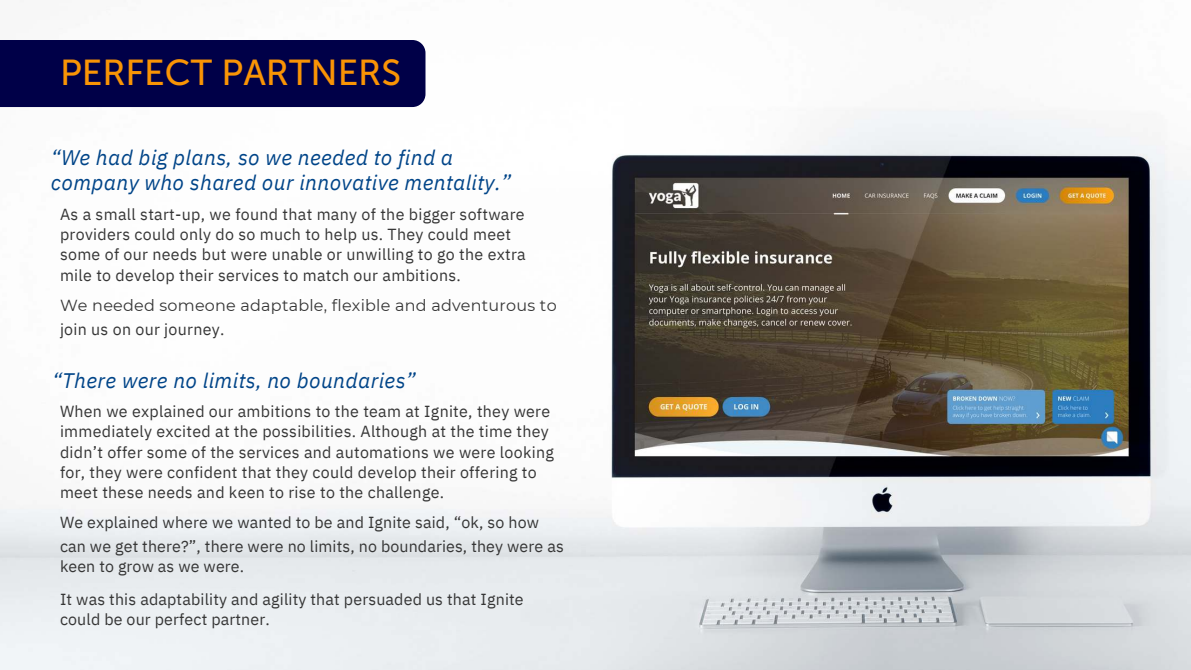
<style>
.page{position:relative;width:1191px;height:670px;background:#fff}
.page>*{position:absolute;margin:0;border:0;box-sizing:border-box;transform-origin:0 0}
.t1{font:36px "Museo Sans 500";color:#f99405}
.t2{font:italic 21px/24.8px "IBM Plex Sans";letter-spacing:.015em;color:#048}
.t3{font:16px/20.2px "IBM Plex Sans";letter-spacing:.02em;color:#363636}
.t4{font:16px "Montserrat";letter-spacing:.015em;color:#363636}
</style>
<div class="page">
<img style="left:0;top:50px;width:1191px;height:620px">
<div style="left:0;top:40px;width:425px;height:67px;background:#000048"></div>
<h1 class="t1" style="left:60px;top:53px;width:343px">PERFECT PARTNERS</h1>
<h2 class="t2" style="left:51px;top:143px;width:462px">“We had big plans, so we needed to find a company who shared our innovative mentality.”</h2>
<p class="t3" style="left:60px;top:203px;width:467px">As a small start-up, we found that many of the bigger software providers could only do so much to help us. They could meet some of our needs but were unable or unwilling to go the extra mile to develop their services to match our ambitions.</p>
<p class="t4" style="left:60px;top:294px;width:498px">We needed someone adaptable, flexible and adventurous to</p>
<p class="t3" style="left:60px;top:317px;width:166px">join us on our journey.</p>
<h2 class="t2" style="left:52px;top:366px;width:365px">“There were no limits, no boundaries”</h2>
<p class="t3" style="left:60px;top:400px;width:495px">When we explained our ambitions to the team at Ignite, they were immediately excited at the possibilities. Although at the time they didn’t offer some of the services and automations we were looking for, they were confident that they could develop their offering to meet these needs and keen to rise to the challenge.</p>
<p class="t3" style="left:60px;top:509px;width:505px;line-height:24px">We explained where we wanted to be and Ignite said, “ok, so how can we get there?”, there were no limits, no boundaries, they were as</p>
<p class="t3" style="left:60px;top:549px;width:465px;line-height:32.2px">keen to grow as we were.<br>It was this adaptability and agility that persuaded us that Ignite</p>
<p class="t3" style="left:60px;top:608px;width:211px">could be our perfect partner.</p>
</div>
